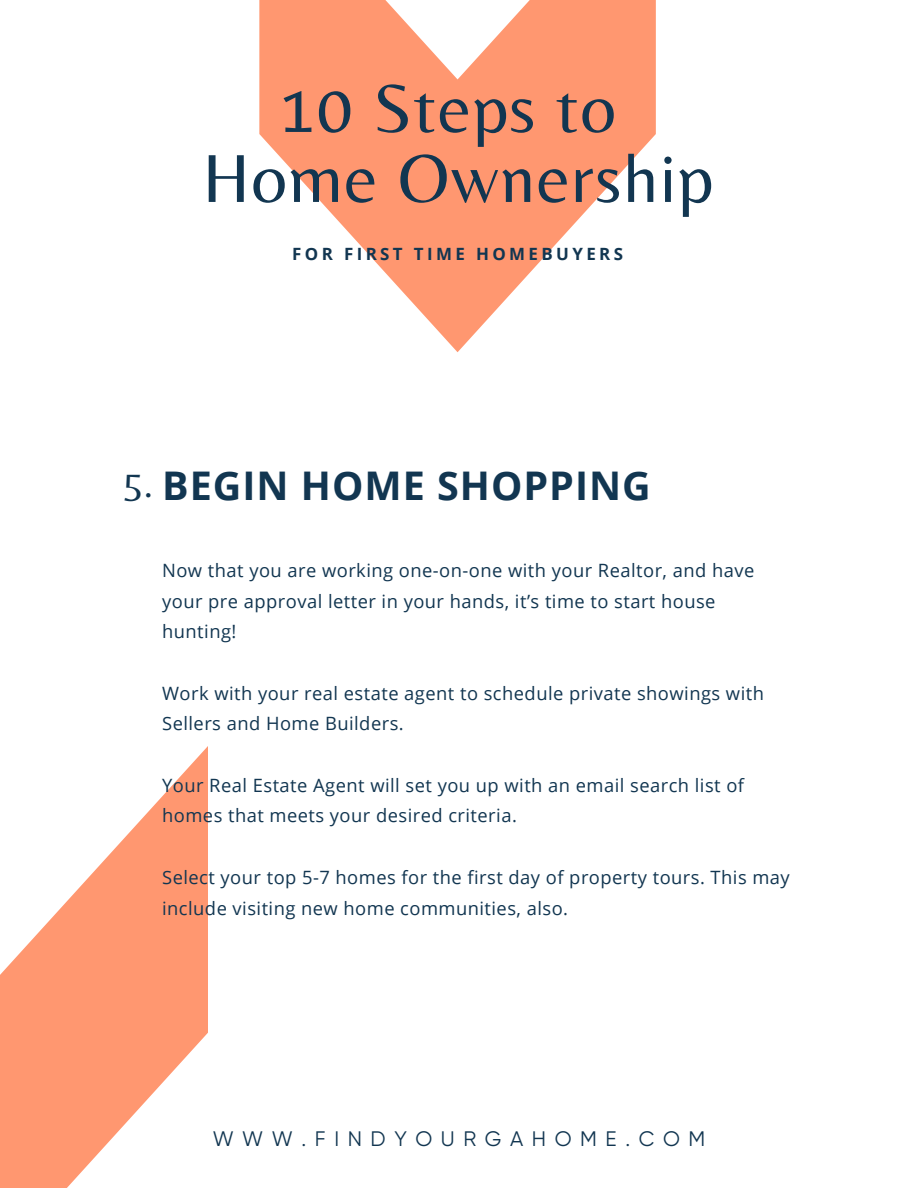
<style>
.page{position:relative;width:918px;height:1188px;background:#fff}
.page>*{position:absolute;margin:0;border:0;box-sizing:border-box;transform-origin:0 0}
.t1{font:70.5px "Belleza";letter-spacing:.02em;color:#123651}
.t2{font:700 39.45px "Open Sans";letter-spacing:.025em;color:#123651}
.t3{font:21px "Gilroy";letter-spacing:.41em;color:#123651}
.t4{font:18.3px/30.8px "Open Sans";letter-spacing:.025em;color:#123651}
.t5{font:700 16.95px "Open Sans";letter-spacing:.2em;color:#123651}
.s1{font-family:"Belleza";font-weight:400}
</style>
<div class="page">
<svg style="left:259px;top:0;width:397px;height:352px;fill:#ff9770"></svg>
<svg style="left:0;top:746px;width:208px;height:442px;fill:#ff9770"></svg>
<p class="t1" style="left:280px;top:67px;width:337px">10 Steps to</p>
<p class="t1" style="left:202px;top:137px;width:512px">Home Ownership</p>
<p class="t5" style="left:292px;top:242px;width:332px">FOR FIRST TIME HOMEBUYERS</p>
<p class="t2" style="left:124px;top:458px;width:529px"><span class="s1">5.</span> BEGIN HOME SHOPPING</p>
<p class="t4" style="left:162px;top:554px;width:594px">Now that you are working one-on-one with your Realtor, and have your pre approval letter in your hands, it’s time to start house hunting!</p>
<p class="t4" style="left:162px;top:677px;width:603px">Work with your real estate agent to schedule private showings with<br>Sellers and Home Builders.</p>
<p class="t4" style="left:162px;top:769px;width:583px">Your Real Estate Agent will set you up with an email search list of homes that meets your desired criteria.</p>
<p class="t4" style="left:162px;top:861px;width:629px">Select your top 5-7 homes for the first day of property tours. This may include visiting new home communities, also.</p>
<p class="t3" style="left:213px;top:1127px;width:494px">WWW.FINDYOURGAHOME.COM</p>
</div>
